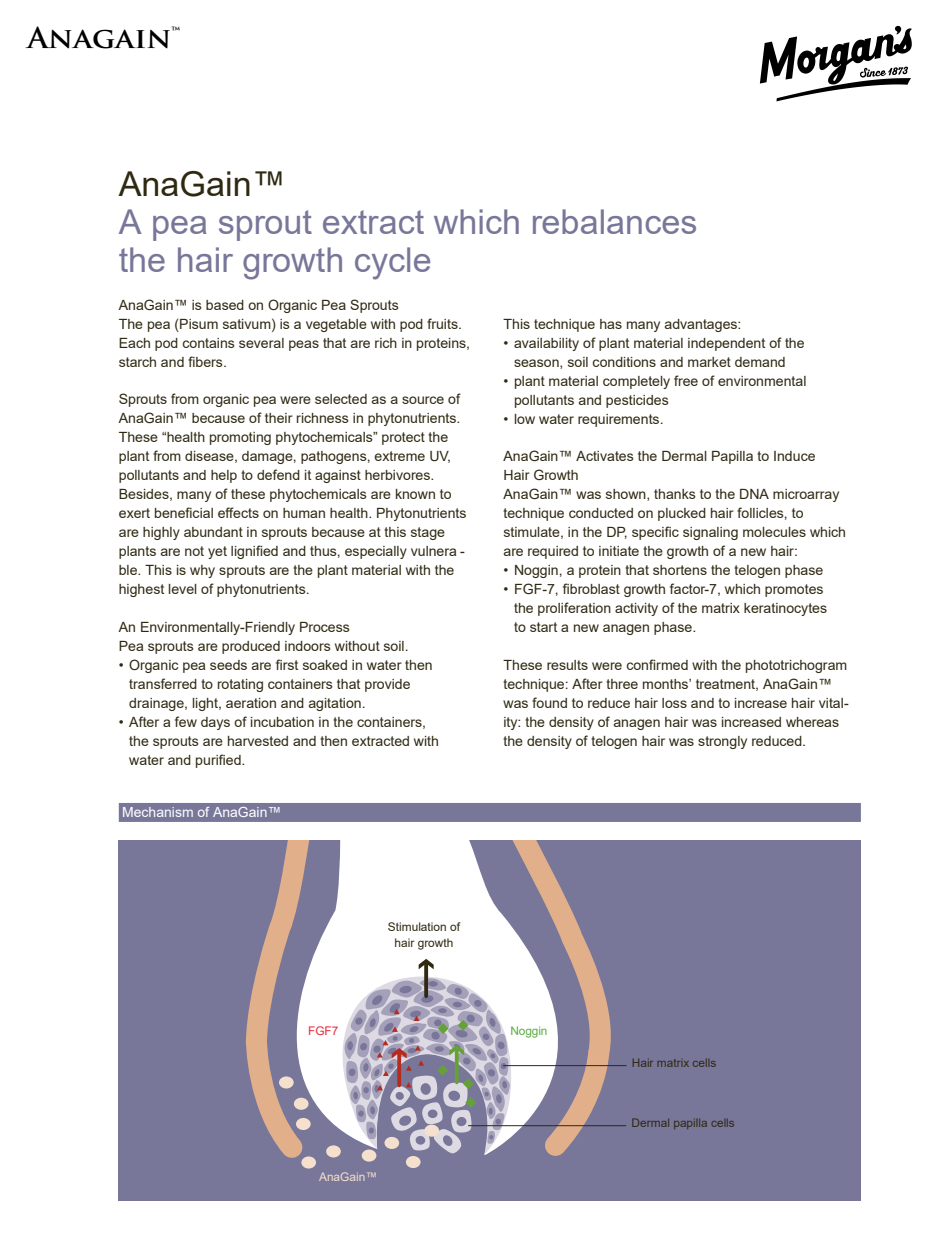
<style>
.page{position:relative;width:945px;height:1260px;background:#fff}
.page>*{position:absolute;margin:0;border:0;box-sizing:border-box;transform-origin:0 0}
.t1{font:34.12px/38px "Arial";color:#78779a}
.t2{font:34.12px "Arial";color:#2f2912}
.t3{font:700 28px "Trajan Pro";color:#000;scale:1.07 1}
.t4{font:14.17px/18.9px "Arial";color:#2f2912}
.t5{font:14px "Arial";color:#fff}
.t6{font:11.9px/16.4px "Arial";color:#2f2912;text-align:center}
.t7{font:11.9px "Arial";color:#f5e0cd}
.t8{font:11.9px "Arial";letter-spacing:-.01em;color:#5ead44}
.t9{font:11.9px "Arial";color:#e42b37}
</style>
<div class="page">
<div style="left:119px;top:841px;width:742px;height:360px;background:#78779a"></div>
<svg style="left:245px;top:841px;width:363px;height:327px"></svg>
<svg style="left:342px;top:959px;width:184px;height:196px"></svg>
<div style="left:279px;top:1076px;width:15px;height:13px;background:#f5e0cd;border-radius:50%"></div>
<div style="left:294px;top:1098px;width:15px;height:12px;background:#f5e0cd;border-radius:50%"></div>
<div style="left:301px;top:1156px;width:15px;height:13px;background:#f5e0cd;border-radius:50%"></div>
<div style="left:296px;top:1118px;width:15px;height:12px;background:#f5e0cd;border-radius:50%"></div>
<div style="left:326px;top:1145px;width:15px;height:12px;background:#f5e0cd;border-radius:50%"></div>
<div style="left:362px;top:1150px;width:14px;height:12px;background:#f5e0cd;border-radius:50%"></div>
<div style="left:385px;top:1137px;width:14px;height:12px;background:#f5e0cd;border-radius:50%"></div>
<div style="left:406px;top:1156px;width:15px;height:12px;background:#f5e0cd;border-radius:50%"></div>
<div style="left:424px;top:1125px;width:15px;height:12px;background:#f5e0cd;border-radius:50%"></div>
<hr style="left:503px;top:1065px;width:124px;height:1px;background:#2f2912">
<hr style="left:468px;top:1125px;width:158px;height:1px;background:#2f2912">
<div style="left:119px;top:803px;width:742px;height:19px;background:#78779a"></div>
<svg style="left:760px;top:26px;width:152px;height:75px"></svg>
<h2 class="t3" style="left:27px;top:20px;width:144px">Anagain™</h2>
<h1 class="t2" style="left:119px;top:160px;width:169px">AnaGain™</h1>
<h1 class="t1" style="left:119px;top:202px;width:580px">A pea sprout extract which rebalances the hair growth cycle</h1>
<p class="t4" style="left:119px;top:295px;width:353px">AnaGain™ is based on Organic Pea Sprouts<br>The pea (Pisum sativum) is a vegetable with pod fruits.<br>Each pod contains several peas that are rich in proteins, starch and fibers.</p>
<p class="t4" style="left:119px;top:390px;width:349px">Sprouts from organic pea were selected as a source of AnaGain™ because of their richness in phytonutrients.<br>These “health promoting phytochemicals” protect the plant from disease, damage, pathogens, extreme UV, pollutants and help to defend it against herbivores.<br>Besides, many of these phytochemicals are known to exert beneficial effects on human health. Phytonutrients are highly abundant in sprouts because at this stage plants are not yet lignified and thus, especially vulnera - ble. This is why sprouts are the plant material with the highest level of phytonutrients.</p>
<p class="t4" style="left:119px;top:618px;width:291px">An Environmentally-Friendly Process<br>Pea sprouts are produced indoors without soil.</p>
<p class="t4" style="left:129px;top:656px;width:305px;text-indent:-11px">• Organic pea seeds are first soaked in water then transferred to rotating containers that provide drainage, light, aeration and agitation.</p>
<p class="t4" style="left:129px;top:713px;width:311px;text-indent:-11px">• After a few days of incubation in the containers, the sprouts are harvested and then extracted with water and purified.</p>
<p class="t5" style="left:122px;top:803px;width:161px">Mechanism of AnaGain™</p>
<p class="t4" style="left:504px;top:314px;width:239px">This technique has many advantages:</p>
<p class="t4" style="left:504px;top:333px;width:303px;text-align:center">• availability of plant material independent of the season, soil conditions and market demand</p>
<p class="t4" style="left:514px;top:371px;width:294px;text-indent:-11px">• plant material completely free of environmental pollutants and pesticides</p>
<p class="t4" style="left:504px;top:409px;width:162px">• low water requirements.</p>
<p class="t4" style="left:504px;top:447px;width:344px">AnaGain™ Activates the Dermal Papilla to Induce<br>Hair Growth<br>AnaGain™ was shown, thanks to the DNA microarray technique conducted on plucked hair follicles, to stimulate, in the DP, specific signaling molecules which are required to initiate the growth of a new hair:</p>
<p class="t4" style="left:504px;top:561px;width:321px">• Noggin, a protein that shortens the telogen phase</p>
<p class="t4" style="left:514px;top:580px;width:315px;text-indent:-11px">• FGF-7, fibroblast growth factor-7, which promotes the proliferation activity of the matrix keratinocytes to start a new anagen phase.</p>
<p class="t4" style="left:504px;top:656px;width:347px">These results were confirmed with the phototrichogram technique: After three months’ treatment, AnaGain™ was found to reduce hair loss and to increase hair vital&shy;ity: the density of anagen hair was increased whereas the density of telogen hair was strongly reduced.</p>
<p class="t6" style="left:388px;top:919px;width:74px">Stimulation of hair growth</p>
<p class="t9" style="left:308px;top:1023px;width:32px">FGF7</p>
<p class="t8" style="left:510px;top:1023px;width:39px">Noggin</p>
<p class="t7" style="left:319px;top:1168px;width:60px">AnaGain™</p>
<p class="t6" style="left:632px;top:1055px;width:86px">Hair matrix cells</p>
<p class="t6" style="left:632px;top:1115px;width:105px">Dermal papilla cells</p>
</div>
